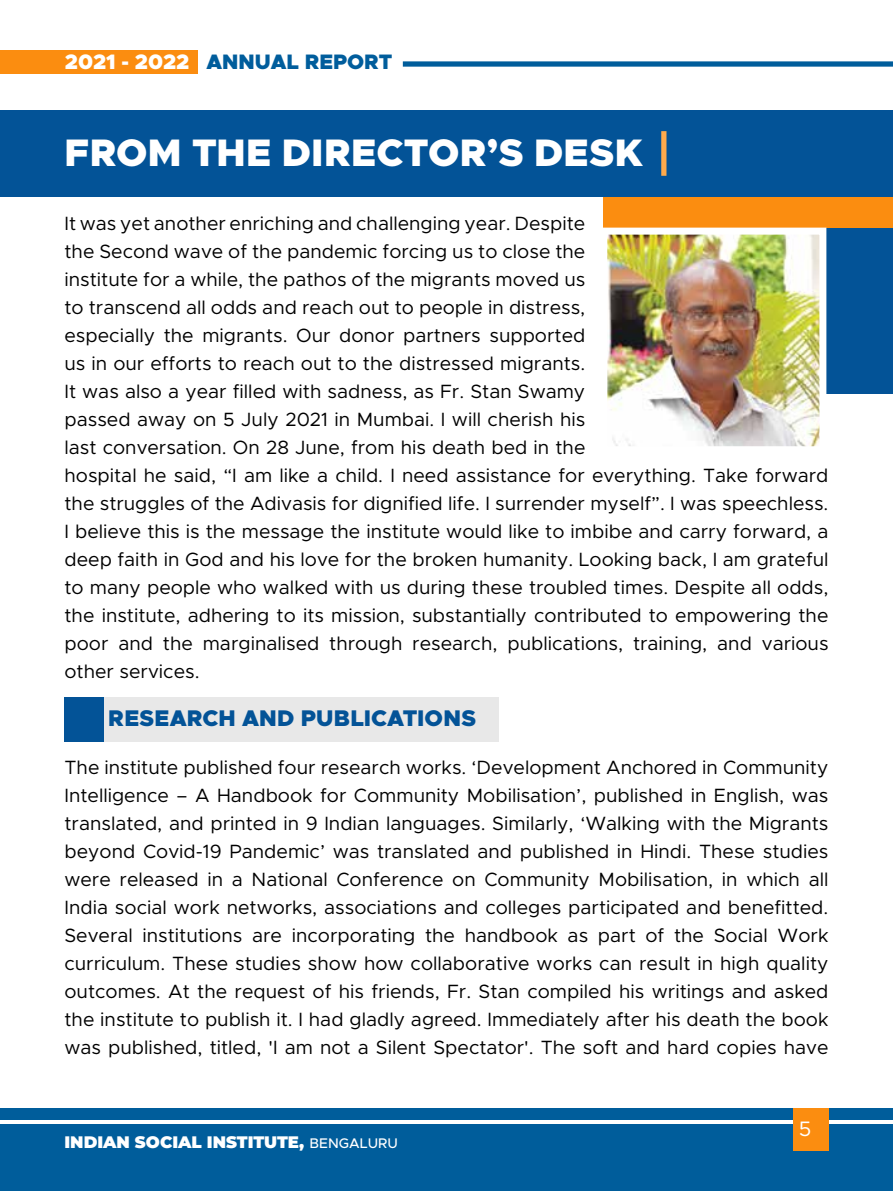
<style>
.page{position:relative;width:893px;height:1191px;background:#fff}
.page>*{position:absolute;margin:0;border:0;box-sizing:border-box;transform-origin:0 0}
.t1{font:900 38.5px "Metropolis";letter-spacing:.005em;color:#fff}
.t2{font:900 22.75px "Metropolis";letter-spacing:.005em;color:#035397}
.t3{font:900 21px "Metropolis";color:#005d9c}
.t4{font:21px "Metropolis";color:#fff}
.t5{font:19.25px/28px "Metropolis";color:#000}
.t6{font:900 16.62px "Montserrat";color:#fff}
.s1{color:#fff}
.s2{font-family:"Metropolis";font-weight:500;font-size:14px}
</style>
<div class="page">
<div style="left:0;top:1108px;width:893px;height:83px;background:#005d9b"></div>
<hr style="left:0;top:1120px;width:893px;height:4px;background:#fff">
<div style="left:793px;top:1108px;width:35px;height:42px;background:#fb8d10"></div>
<div style="left:403px;top:61px;width:490px;height:6px;background:#005d9b"></div>
<div style="left:0;top:50px;width:198px;height:23px;background:#fb8d10"></div>
<div style="left:64px;top:697px;width:435px;height:45px;background:#e8e8e8"></div>
<div style="left:609px;top:187px;width:284px;height:207px;background:#035397"></div>
<div style="left:604px;top:186px;width:289px;height:41px;background:#fb8d10"></div>
<div style="left:0;top:110px;width:893px;height:86px;background:#035397"></div>
<img style="left:608px;top:236px;width:210px;height:209px">
<div style="left:600px;top:228px;width:226px;height:225px;border:7px solid #fff"></div>
<div style="left:64px;top:697px;width:40px;height:45px;background:#035397"></div>
<div style="left:661px;top:131px;width:5px;height:45px;background:#ffaa4c"></div>
<p class="t3" style="left:65px;top:48px;width:329px"><span class="s1">2021 - 2022</span> ANNUAL REPORT</p>
<h1 class="t1" style="left:64px;top:128px;width:580px">FROM THE DIRECTOR’S DESK</h1>
<p class="t5" style="left:64px;top:209px;width:765px">It was yet another enriching and challenging year. Despite<br>the Second wave of the pandemic forcing us to close the<br>institute for a while, the pathos of the migrants moved us<br>to transcend all odds and reach out to people in distress,<br>especially the migrants. Our donor partners supported<br>us in our efforts to reach out to the distressed migrants.<br>It was also a year filled with sadness, as Fr. Stan Swamy<br>passed away on 5 July 2021 in Mumbai. I will cherish his<br>last conversation. On 28 June, from his death bed in the<br>hospital he said, “I am like a child. I need assistance for everything. Take forward the struggles of the Adivasis for dignified life. I surrender myself”. I was speechless.<br>I believe this is the message the institute would like to imbibe and carry forward, a deep faith in God and his love for the broken humanity. Looking back, I am grateful to many people who walked with us during these troubled times. Despite all odds, the institute, adhering to its mission, substantially contributed to empowering the poor and the marginalised through research, publications, training, and various other services.</p>
<p class="t2" style="left:108px;top:703px;width:369px">RESEARCH AND PUBLICATIONS</p>
<p class="t5" style="left:64px;top:753px;width:766px;text-align:justify">The institute published four research works. ‘Development Anchored in Community Intelligence – A Handbook for Community Mobilisation’, published in English, was translated, and printed in 9 Indian languages. Similarly, ‘Walking with the Migrants beyond Covid-19 Pandemic’ was translated and published in Hindi. These studies were released in a National Conference on Community Mobilisation, in which all India social work networks, associations and colleges participated and benefitted.<br>Several institutions are incorporating the handbook as part of the Social Work curriculum. These studies show how collaborative works can result in high quality outcomes. At the request of his friends, Fr. Stan compiled his writings and asked the institute to publish it. I had gladly agreed. Immediately after his death the book was published, titled, 'I am not a Silent Spectator'. The soft and hard copies have</p>
<p class="t6" style="left:64px;top:1130px;width:335px">INDIAN SOCIAL INSTITUTE, <span class="s2">BENGALURU</span></p>
<p class="t4" style="left:799px;top:1115px;width:14px">5</p>
</div>
